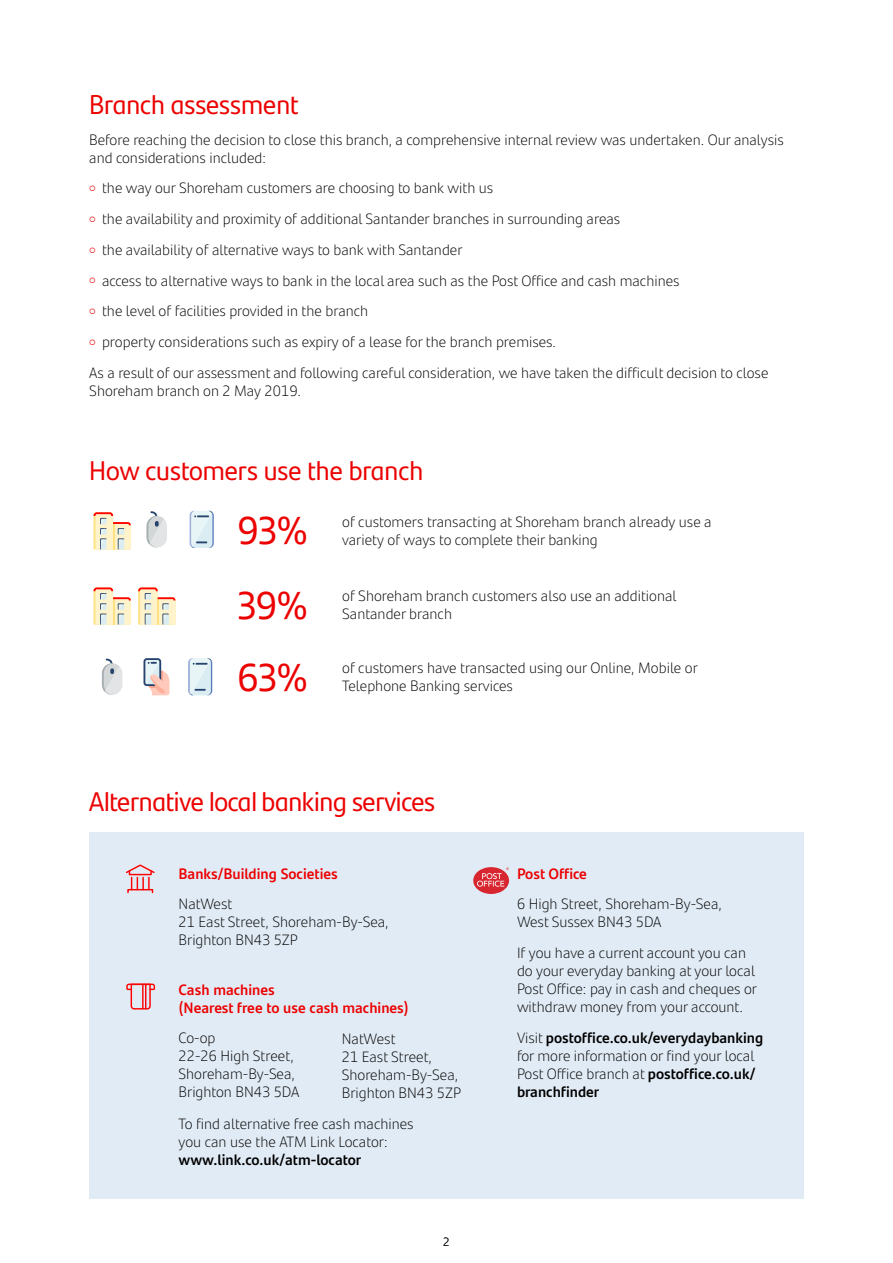
<style>
.page{position:relative;width:893px;height:1263px;background:#fff}
.page>*{position:absolute;margin:0;border:0;box-sizing:border-box;transform-origin:0 0}
.t1{font:39px/72.2px "Santander Headline";color:#ec0000}
.t2{font:27px "Santander Headline";letter-spacing:-.01em;color:#ec0000}
.t3{font:300 15px/18px "Santander Text";color:#000}
.t4{font:700 15px/18px "Santander Text";color:#000}
.t5{font:700 15px/18px "Santander Text";color:#ec0000}
.t6{font:300 12px "Santander Text";color:#000}
.s1{color:#ec0000}
.s2{font-weight:300}
</style>
<div class="page">
<div style="left:89px;top:832px;width:715px;height:367px;background:#e1ebf5"></div>
<svg style="left:94px;top:587px;width:37px;height:38px"></svg>
<svg style="left:94px;top:512px;width:37px;height:37px"></svg>
<svg style="left:138px;top:587px;width:37px;height:38px"></svg>
<svg style="left:190px;top:511px;width:24px;height:37px"></svg>
<svg style="left:102px;top:658px;width:20px;height:37px"></svg>
<svg style="left:143px;top:658px;width:27px;height:37px"></svg>
<svg style="left:188px;top:658px;width:24px;height:37px"></svg>
<svg style="left:147px;top:511px;width:20px;height:36px"></svg>
<svg style="left:126px;top:983px;width:30px;height:27px"></svg>
<svg style="left:473px;top:867px;width:36px;height:27px"></svg>
<svg style="left:126px;top:864px;width:29px;height:26px"></svg>
<h2 class="t2" style="left:89px;top:84px;width:211px">Branch assessment</h2>
<p class="t3" style="left:89px;top:130px;width:696px">Before reaching the decision to close this branch, a comprehensive internal review was undertaken. Our analysis and considerations included:</p>
<p class="t3" style="left:89px;top:178px;width:406px"><span class="s1">○</span> the way our Shoreham customers are choosing to bank with us</p>
<p class="t3" style="left:89px;top:209px;width:533px"><span class="s1">○</span> the availability and proximity of additional Santander branches in surrounding areas</p>
<p class="t3" style="left:89px;top:240px;width:375px"><span class="s1">○</span> the availability of alternative ways to bank with Santander</p>
<p class="t3" style="left:89px;top:271px;width:592px"><span class="s1">○</span> access to alternative ways to bank in the local area such as the Post Office and cash machines</p>
<p class="t3" style="left:89px;top:301px;width:280px"><span class="s1">○</span> the level of facilities provided in the branch</p>
<p class="t3" style="left:89px;top:326px;width:681px;line-height:30.8px"><span class="s1">○</span> property considerations such as expiry of a lease for the branch premises.<br>As a result of our assessment and following careful consideration, we have taken the difficult decision to close</p>
<p class="t3" style="left:89px;top:381px;width:213px">Shoreham branch on 2 May 2019.</p>
<h2 class="t2" style="left:89px;top:451px;width:335px">How customers use the branch</h2>
<h1 class="t1" style="left:238px;top:492px;width:71px">93%</h1>
<p class="t3" style="left:342px;top:512px;width:371px">of customers transacting at Shoreham branch already use a</p>
<p class="t3" style="left:342px;top:530px;width:257px">variety of ways to complete their banking</p>
<h1 class="t1" style="left:238px;top:568px;width:71px">39%<br>63%</h1>
<p class="t3" style="left:342px;top:586px;width:336px">of Shoreham branch customers also use an additional<br>Santander branch</p>
<p class="t3" style="left:342px;top:658px;width:357px">of customers have transacted using our Online, Mobile or<br>Telephone Banking services</p>
<h2 class="t2" style="left:89px;top:781px;width:347px">Alternative local banking services</h2>
<p class="t5" style="left:179px;top:863px;width:161px">Banks/Building Societies</p>
<p class="t3" style="left:179px;top:894px;width:212px">NatWest<br>21 East Street, Shoreham-By-Sea,<br>Brighton BN43 5ZP</p>
<p class="t5" style="left:179px;top:979px;width:232px">Cash machines<br>(Nearest free to use cash machines)</p>
<p class="t3" style="left:179px;top:1028px;width:122px">Co-op<br>22-26 High Street,<br>Shoreham-By-Sea,<br>Brighton BN43 5DA</p>
<p class="t3" style="left:342px;top:1029px;width:121px">NatWest<br>21 East Street,<br>Shoreham-By-Sea,<br>Brighton BN43 5ZP</p>
<p class="t3" style="left:179px;top:1114px;width:237px">To find alternative free cash machines you can use the ATM Link Locator:</p>
<p class="t4" style="left:179px;top:1150px;width:184px">www.link.co.uk/atm-locator</p>
<p class="t6" style="left:443px;top:1232px;width:8px">2</p>
<p class="t5" style="left:517px;top:863px;width:71px">Post Office</p>
<p class="t3" style="left:517px;top:894px;width:206px">6 High Street, Shoreham-By-Sea,<br>West Sussex BN43 5DA</p>
<p class="t3" style="left:517px;top:943px;width:242px">If you have a current account you can do your everyday banking at your local Post Office: pay in cash and cheques or withdraw money from your account.</p>
<p class="t4" style="left:517px;top:1028px;width:248px"><span class="s2">Visit</span> postoffice.co.uk/everydaybanking <span class="s2">for more information or find your local Post Office branch at</span> postoffice.co.uk/ branchfinder</p>
</div>
